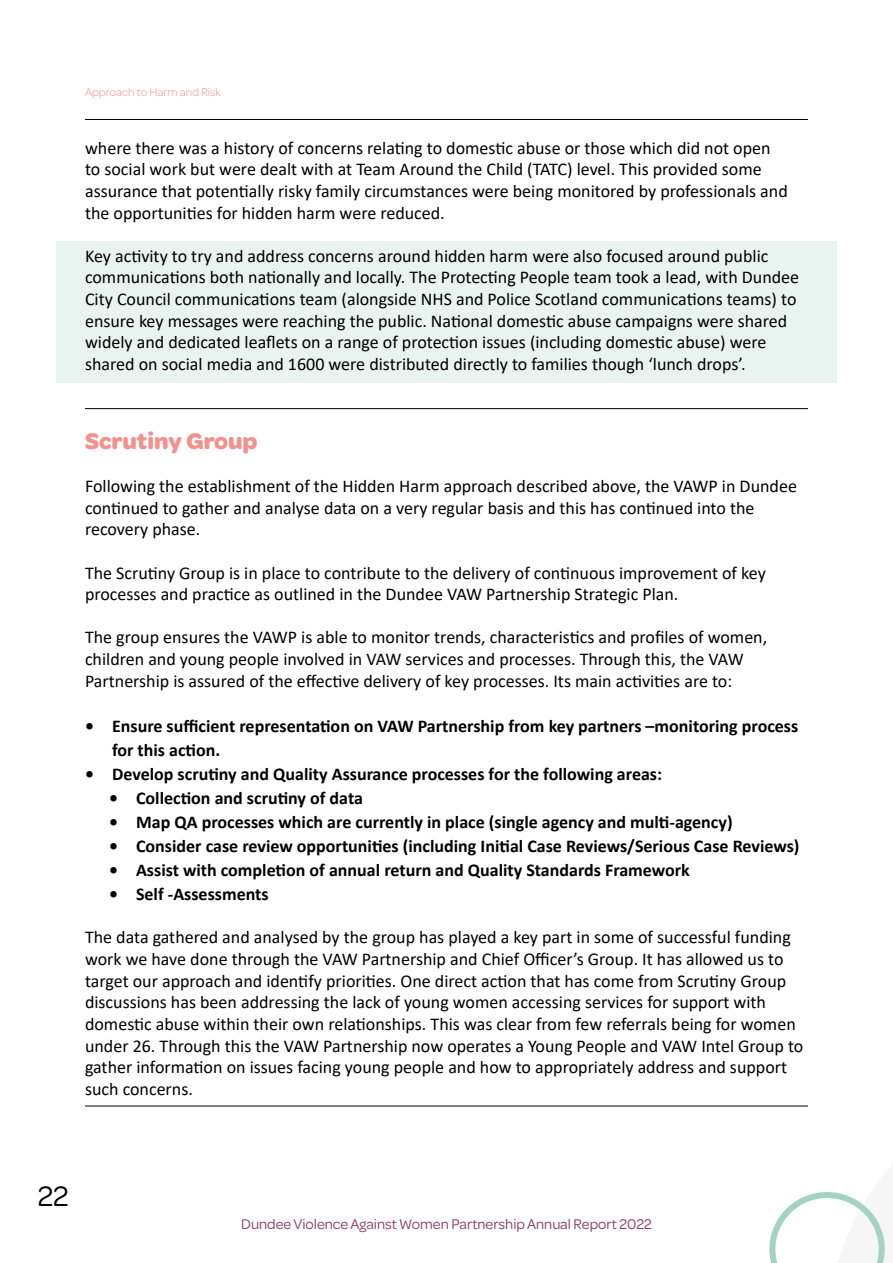
<style>
.page{position:relative;width:893px;height:1263px;background:#fff}
.page>*{position:absolute;margin:0;border:0;box-sizing:border-box;transform-origin:0 0}
.t1{font:30px "Omnes";color:#000}
.t2{font:700 24px "Omnes";color:#f2928e}
.t3{font:18px/21.6px "Calibri";color:#000}
.t4{font:700 18px/24px "Calibri";color:#000}
.t5{font:15px "Omnes";color:#8c3c67}
.t6{font:300 12px "Omnes";color:#f2928e}
</style>
<div class="page">
<div style="left:56px;top:241px;width:781px;height:142px;background:#e8f4ef"></div>
<hr style="left:85px;top:119px;width:723px;height:1px;background:#000">
<hr style="left:85px;top:1106px;width:723px;height:1px;background:#000">
<svg style="left:769px;top:1105px;width:116px;height:158px"></svg>
<hr style="left:85px;top:408px;width:723px;height:1px;background:#000">
<p class="t6" style="left:85px;top:85px;width:137px">Approach to Harm and Risk</p>
<p class="t3" style="left:85px;top:137px;width:704px">where there was a history of concerns relating to domestic abuse or those which did not open to social work but were dealt with at Team Around the Child (TATC) level. This provided some assurance that potentially risky family circumstances were being monitored by professionals and the opportunities for hidden harm were reduced.</p>
<p class="t3" style="left:85px;top:245px;width:716px">Key activity to try and address concerns around hidden harm were also focused around public communications both nationally and locally. The Protecting People team took a lead, with Dundee City Council communications team (alongside NHS and Police Scotland communications teams) to ensure key messages were reaching the public. National domestic abuse campaigns were shared widely and dedicated leaflets on a range of protection issues (including domestic abuse) were shared on social media and 1600 were distributed directly to families though ‘lunch drops’.</p>
<h2 class="t2" style="left:85px;top:424px;width:174px">Scrutiny Group</h2>
<p class="t3" style="left:85px;top:475px;width:713px">Following the establishment of the Hidden Harm approach described above, the VAWP in Dundee continued to gather and analyse data on a very regular basis and this has continued into the recovery phase.</p>
<p class="t3" style="left:85px;top:561px;width:682px">The Scrutiny Group is in place to contribute to the delivery of continuous improvement of key processes and practice as outlined in the Dundee VAW Partnership Strategic Plan.</p>
<p class="t3" style="left:85px;top:626px;width:684px">The group ensures the VAWP is able to monitor trends, characteristics and profiles of women, children and young people involved in VAW services and processes. Through this, the VAW<br>Partnership is assured of the effective delivery of key processes. Its main activities are to:</p>
<p class="t4" style="left:112px;top:714px;width:688px;text-indent:-27px">• Ensure sufficient representation on VAW Partnership from key partners –monitoring process for this action.</p>
<p class="t4" style="left:85px;top:762px;width:579px">• Develop scrutiny and Quality Assurance processes for the following areas:</p>
<p class="t4" style="left:109px;top:786px;width:255px">• Collection and scrutiny of data</p>
<p class="t4" style="left:109px;top:810px;width:625px">• Map QA processes which are currently in place (single agency and multi-agency)</p>
<p class="t4" style="left:109px;top:834px;width:692px">• Consider case review opportunities (including Initial Case Reviews/Serious Case Reviews)</p>
<p class="t4" style="left:109px;top:858px;width:582px">• Assist with completion of annual return and Quality Standards Framework</p>
<p class="t4" style="left:109px;top:882px;width:161px">• Self -Assessments</p>
<p class="t3" style="left:85px;top:926px;width:720px">The data gathered and analysed by the group has played a key part in some of successful funding work we have done through the VAW Partnership and Chief Officer’s Group. It has allowed us to target our approach and identify priorities. One direct action that has come from Scrutiny Group discussions has been addressing the lack of young women accessing services for support with domestic abuse within their own relationships. This was clear from few referrals being for women under 26. Through this the VAW Partnership now operates a Young People and VAW Intel Group to gather information on issues facing young people and how to appropriately address and support such concerns.</p>
<h1 class="t1" style="left:38px;top:1176px;width:32px">22</h1>
<p class="t5" style="left:241px;top:1214px;width:412px">Dundee Violence Against Women Partnership Annual Report 2022</p>
</div>
